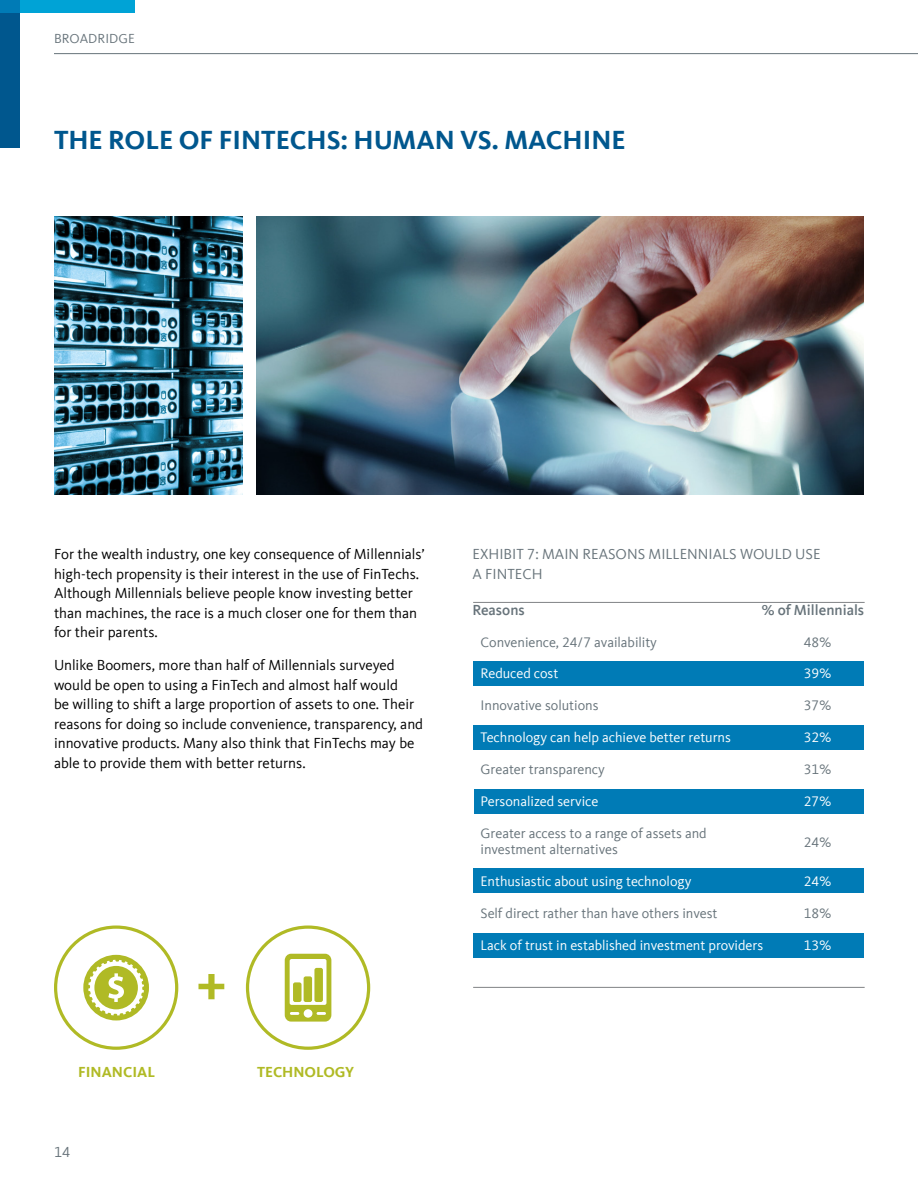
<style>
.page{position:relative;width:918px;height:1188px;background:#fff}
.page>*{position:absolute;margin:0;border:0;box-sizing:border-box;transform-origin:0 0}
.t1{font:700 54px "Kievit Offc";color:#b0ba25}
.t2{font:700 27px "Kievit Offc";color:#00578e}
.t3{font:15px/19.5px "Kievit Offc";color:#000}
.t4{font:15px/19.5px "Kievit Offc";color:#67737a}
.t5{font:500 15px "Kievit Offc";color:#67737a}
.t6{font:700 15px "Kievit Offc";color:#b0ba25}
.t7{font:14.25px/15.8px "Kievit Offc";letter-spacing:-.005em;color:#67737a}
.t8{font:14.25px "Kievit Offc";letter-spacing:-.005em;color:#fff}
.t9{font:13.5px "Kievit Offc";letter-spacing:.01em;color:#67737a}
</style>
<div class="page">
<hr style="left:54px;top:53px;width:864px;height:1px;background:#67737a">
<div style="left:0;top:0;width:135px;height:14px;background:#00a3d6"></div>
<div style="left:0;top:0;width:20px;height:14px;background:#007bb6"></div>
<div style="left:0;top:14px;width:20px;height:134px;background:#00578e"></div>
<hr style="left:473px;top:987px;width:392px;height:1px;background:#808285">
<hr style="left:473px;top:602px;width:392px;height:1px;background:#808285">
<img style="left:256px;top:216px;width:608px;height:279px">
<img style="left:54px;top:216px;width:189px;height:279px">
<div style="left:54px;top:926px;width:124px;height:124px;border:3px solid #b0ba25;border-radius:50%"></div>
<svg style="left:83px;top:955px;width:66px;height:65px"></svg>
<div style="left:246px;top:926px;width:124px;height:124px;border:3px solid #b0ba25;border-radius:50%"></div>
<svg style="left:285px;top:954px;width:46px;height:68px"></svg>
<div style="left:474px;top:661px;width:390px;height:25px;background:#007bb6"></div>
<div style="left:474px;top:725px;width:390px;height:25px;background:#007bb6"></div>
<div style="left:474px;top:789px;width:390px;height:25px;background:#007bb6"></div>
<div style="left:474px;top:869px;width:390px;height:24px;background:#007bb6"></div>
<div style="left:474px;top:933px;width:390px;height:24px;background:#007bb6"></div>
<p class="t9" style="left:54px;top:31px;width:83px">BROADRIDGE</p>
<h3 class="t2" style="left:54px;top:124px;width:573px">THE ROLE OF FINTECHS: HUMAN VS. MACHINE</h3>
<p class="t3" style="left:54px;top:545px;width:372px">For the wealth industry, one key consequence of Millennials’ high-tech propensity is their interest in the use of FinTechs.<br>Although Millennials believe people know investing better than machines, the race is a much closer one for them than for their parents.</p>
<p class="t3" style="left:54px;top:656px;width:371px">Unlike Boomers, more than half of Millennials surveyed would be open to using a FinTech and almost half would<br>be willing to shift a large proportion of assets to one. Their reasons for doing so include convenience, transparency, and innovative products. Many also think that FinTechs may be able to provide them with better returns.</p>
<p class="t1" style="left:196px;top:951px;width:33px">+</p>
<p class="t6" style="left:78px;top:1063px;width:79px">FINANCIAL</p>
<p class="t6" style="left:257px;top:1063px;width:99px">TECHNOLOGY</p>
<p class="t4" style="left:54px;top:1142px;width:18px">14</p>
<p class="t4" style="left:472px;top:545px;width:350px">EXHIBIT 7: MAIN REASONS MILLENNIALS WOULD USE<br>A FINTECH</p>
<p class="t5" style="left:472px;top:601px;width:54px">Reasons</p>
<p class="t5" style="left:762px;top:601px;width:104px">% of Millennials</p>
<p class="t7" style="left:481px;top:634px;width:178px">Convenience, 24/7 availability</p>
<p class="t7" style="left:804px;top:634px;width:29px">48%</p>
<p class="t8" style="left:481px;top:666px;width:79px">Reduced cost</p>
<p class="t8" style="left:804px;top:666px;width:29px">39%</p>
<p class="t7" style="left:481px;top:698px;width:119px">Innovative solutions</p>
<p class="t7" style="left:804px;top:698px;width:29px">37%</p>
<p class="t8" style="left:481px;top:730px;width:252px">Technology can help achieve better returns</p>
<p class="t8" style="left:804px;top:730px;width:29px">32%</p>
<p class="t7" style="left:481px;top:762px;width:126px">Greater transparency</p>
<p class="t7" style="left:804px;top:762px;width:29px">31%</p>
<p class="t8" style="left:481px;top:794px;width:119px">Personalized service</p>
<p class="t8" style="left:804px;top:794px;width:29px">27%</p>
<p class="t7" style="left:481px;top:826px;width:228px">Greater access to a range of assets and investment alternatives</p>
<p class="t7" style="left:804px;top:835px;width:29px">24%</p>
<p class="t8" style="left:481px;top:873px;width:212px">Enthusiastic about using technology</p>
<p class="t8" style="left:804px;top:873px;width:29px">24%</p>
<p class="t7" style="left:481px;top:905px;width:238px">Self direct rather than have others invest</p>
<p class="t7" style="left:804px;top:905px;width:29px">18%</p>
<p class="t8" style="left:481px;top:937px;width:284px">Lack of trust in established investment providers</p>
<p class="t8" style="left:804px;top:937px;width:29px">13%</p>
</div>
